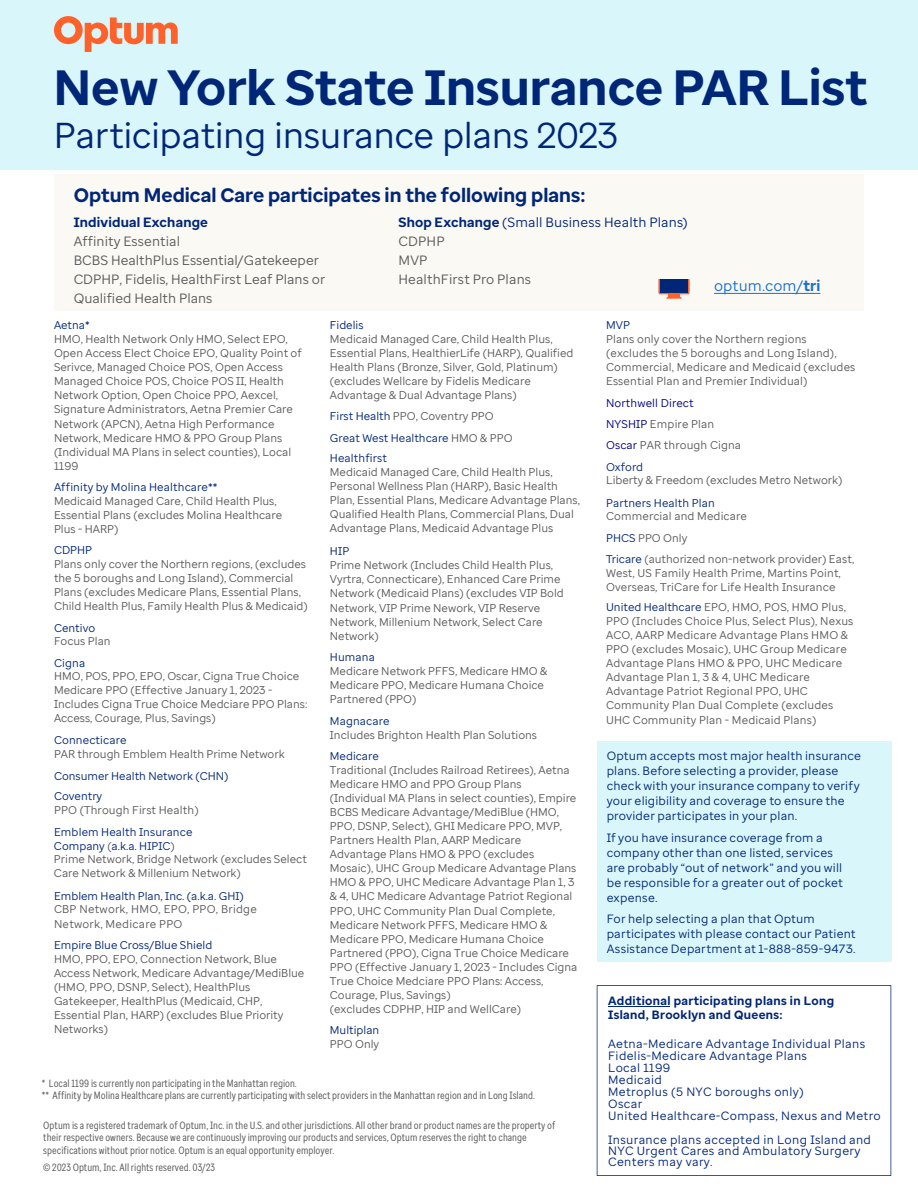
<style>
.page{position:relative;width:918px;height:1188px;background:#fff}
.page>*{position:absolute;margin:0;border:0;box-sizing:border-box;transform-origin:0 0}
.Headline{font:700 49.5px "Optum Sans";color:#002677}
.Headline-2{font:36px "Optum Sans";letter-spacing:-.015em;color:#002677}
.Intro{font:700 19.5px "Optum Sans";color:#002677}
.Call_to_action{font:15px "Optum Sans";letter-spacing:.005em;color:#196ecf}
.Body{font:13.5px/18.9px "Optum Sans";color:#5a5a5a}
.t1{font:12px/15px "Optum Sans";letter-spacing:.015em;color:#002677}
.t2{font:700 12px/14.4px "Optum Sans";letter-spacing:.03em;color:#002677}
.Body-2{font:11.25px/14.1px "Optum Sans";color:#5a5a5a}
.Body-3{font:11.25px/14.1px "Optum Sans";color:#5a5a5a}
.Body-4{font:11.25px/21px "Optum Sans";color:#002677}
.Body-5{font:11.25px/14px "Optum Sans";letter-spacing:.02em;color:#5a5a5a}
.Body-6{font:11.25px/21.3px "Optum Sans";letter-spacing:.01em;color:#000080}
.t3{font:10.5px/12.6px "Optum Sans Cond";color:#5a5a5a}
.s1{font-style:inherit}
.s2{font-weight:700;color:#002677}
.s3{color:#002677}
.s4{font-weight:700}
.s5{color:#5a5a5a}
</style>
<div class="page">
<img style="left:596px;top:985px;width:296px;height:191px">
<hr style="left:609px;top:1006px;width:61px;height:1px;background:#002677">
<div style="left:0;top:0;width:918px;height:170px;background:#d9f6fa"></div>
<div style="left:54px;top:174px;width:810px;height:136px;background:#fbf9f4"></div>
<svg style="left:658px;top:280px;width:32px;height:19px"></svg>
<div style="left:660px;top:280px;width:28px;height:13px;background:#002677"></div>
<svg style="left:54px;top:16px;width:124px;height:36px"></svg>
<div style="left:597px;top:742px;width:294px;height:220px;background:#d9f6fa"></div>
<hr style="left:714px;top:293px;width:106px;height:1px;background:#196ecf">
<p class="Headline" style="left:54px;top:55px;width:815px">New York State Insurance PAR List</p>
<p class="Headline-2" style="left:54px;top:112px;width:566px">Participating insurance plans 202<span class="s1">3</span></p>
<p class="Intro" style="left:74px;top:183px;width:513px">Optum <span class="s1">Medical Care</span> participates in the following plans:</p>
<p class="Body" style="left:74px;top:213px;width:253px"><span class="s2">Individual Exchange<br></span>Affinity Essential<br>BCBS HealthPlus Essential/Gatekeeper<br>CDPHP, Fidelis, HealthFirst Leaf Plans or<br>Qualified Health Plans</p>
<p class="Body" style="left:398px;top:213px;width:291px"><span class="s2">Shop Exchange</span> <span class="s3">(Small Business Health Plans)<br></span>CDPHP<br>MVP<br>HealthFirst Pro Plans</p>
<p class="Call_to_action" style="left:714px;top:276px;width:108px">optum.com/<span class="s4">tri</span></p>
<p class="Body-2" style="left:54px;top:318px;width:249px"><span class="s3">Aetna*<br></span>HMO, Health Network Only HMO, Select EPO, Open Access Elect Choice EPO, Quality Point of Serivce, Managed Choice POS, Open Access Managed Choice POS, Choice POS II, Health Network Option, Open Choice PPO, Aexcel, Signature Administrators, Aetna Premier Care Network (APCN), Aetna High Performance Network, Medicare HMO &amp; PPO Group Plans <span class="s1">(Individual MA Plans in select counties),</span> Local 1199</p>
<p class="Body-2" style="left:54px;top:480px;width:230px"><span class="s3">Affinity by Molina Healthcare**<br></span>Medicaid Managed Care, Child Health Plus, Essential Plans (<span class="s1">e</span>xcludes Molina Healthcare Plus - HARP)</p>
<p class="Body-2" style="left:54px;top:543px;width:255px"><span class="s3">CDPHP<br></span><span class="s1">Plans only cover the Northern regions, (excludes the 5 boroughs and Long Island), C</span>ommercial Plans (<span class="s1">e</span>xcludes Medicare Plans, Essential Plans, Child Health Plus, Family Health Plus &amp; Medicaid)</p>
<p class="Body-3" style="left:54px;top:621px;width:58px"><span class="s3">Centivo<br></span>Focus Plan</p>
<p class="Body-2" style="left:54px;top:656px;width:255px"><span class="s3">Cigna<br></span>HMO, POS, PPO, EPO, Oscar, Cigna True Choice Medicare PPO (Effective January 1, 2023 - Includes Cigna True Choice Medciare PPO Plans:<br>Access, Courage, Plus, Savings)</p>
<p class="Body-2" style="left:54px;top:733px;width:232px"><span class="s3">Connecticare<br></span>PAR through Emblem Health Prime Network</p>
<p class="Body-4" style="left:54px;top:765px;width:176px">Consumer Health Network (CHN)<br>Coventry</p>
<p class="Body-2" style="left:54px;top:799px;width:146px;line-height:21.6px">PPO (Through First Health)<br><span class="s3">Emblem Health Insurance</span></p>
<p class="Body-2" style="left:54px;top:839px;width:254px"><span class="s3">Company</span> <span class="s1">(</span><span class="s3">a.k.a. HIPIC</span><span class="s1">)<br></span>Prime Network, Bridge Network (<span class="s1">e</span>xcludes Select<br>Care Network &amp; Millenium Network)</p>
<p class="Body-5" style="left:54px;top:889px;width:204px"><span class="s3">Emblem Health Plan, Inc. (a.k.a. GHI)<br></span>CBP Network, HMO, EPO, PPO, Bridge<br>Network, Medicare PPO</p>
<p class="Body-3" style="left:54px;top:938px;width:252px"><span class="s3">Empire Blue Cross/Blue Shield<br></span>HMO, PPO, EPO, Connection Network, Blue Access Network, Medicare Advantage/MediBlue (HMO, PPO, DSNP, Select), HealthPlus Gatekeeper, HealthPlus (Medicaid, CHP, Essential Plan, HARP) (excludes Blue Priority Networks)</p>
<p class="Body-2" style="left:330px;top:318px;width:245px"><span class="s3">Fidelis<br></span>Medicaid Managed Care, Child Health Plus, Essential Plans, HealthierLife (HARP), Qualified Health Plans (Bronze, Silver, Gold, Platinum) (<span class="s1">e</span>xcludes Wellcare by Fidelis Medicare Advantage &amp; Dual Advantage Plans)</p>
<p class="Body-4" style="left:330px;top:406px;width:184px">First Health <span class="s5">PPO, Coventry PPO<br></span>Great West Healthcare <span class="s5">HMO &amp; PPO<br></span>Healthfirst</p>
<p class="Body-2" style="left:330px;top:465px;width:252px">Medicaid Managed Care, Child Health Plus, Personal Wellness Plan (HARP), Basic Health Plan, Essential Plans, Medicare Advantage Plans, Qualified Health Plans, Commercial Plans, Dual Advantage Plans, Medicaid Advantage Plus</p>
<p class="Body-2" style="left:330px;top:544px;width:235px"><span class="s3">HIP<br></span>Prime Network (Includes Child Health Plus,<br>Vyrtra, Connecticare), Enhanced Care Prime<br>Network (Medicaid Plans) (<span class="s1">e</span>xcludes VIP Bold<br>Network, VIP Prime Nework, VIP Reserve<br>Network, Millenium Network, Select Care<br>Network)</p>
<p class="Body-2" style="left:330px;top:650px;width:219px"><span class="s3">Humana<br></span>Medicare Network PFFS, Medicare HMO &amp;<br>Medicare PPO, Medicare Humana Choice<br>Partnered (PPO)</p>
<p class="Body-3" style="left:330px;top:714px;width:209px"><span class="s3">Magnacare<br></span>Includ<span class="s1">es</span> Brighton Health Plan Solutions</p>
<p class="Body-3" style="left:330px;top:749px;width:249px"><span class="s3">Medicare<br></span>Traditional (Includes Railroad Retirees), Aetna Medicare HMO and PPO Group Plans (Individual MA Plans in select counties), Empire BCBS Medicare Advantage/MediBlue (HMO, PPO, DSNP, Select), GHI Medicare PPO, MVP, Partners Health Plan, AARP Medicare Advantage Plans HMO &amp; PPO (excludes Mosaic), UHC Group Medicare Advantage Plans HMO &amp; PPO, UHC Medicare Advantage Plan 1, 3 &amp; 4, UHC Medicare Advantage Patriot Regional PPO, UHC Community Plan Dual Complete, Medicare Network PFFS, Medicare HMO &amp; Medicare PPO, Medicare Humana Choice Partnered (PPO), Cigna True Choice Medicare PPO (Effective January 1, 2023 - Includes Cigna True Choice Medciare PPO Plans: Access, Courage, Plus, Savings)<br>(excludes CDPHP, HIP and WellCare)</p>
<p class="Body-4" style="left:330px;top:1023px;width:51px;line-height:14.1px">Multiplan<br><span class="s5">PPO Only</span></p>
<p class="t3" style="left:42px;top:1077px;width:495px;line-height:12px">* Local 1199 is currently non participating in the Manhattan region<span class="s1">.<br></span>** Affinity by Molina Healthcare plans are currently participating with select providers in the Manhattan region and in Long Island.</p>
<p class="t3" style="left:43px;top:1119px;width:513px">Optum is a registered trademark of Optum, Inc. in the U.S. and other jurisdictions. All other brand or product names are the property of their respective owners. Because we are continuously improving our products and services, Optum reserves the right to change specifications without prior notice. Optum is an equal opportunity employer.</p>
<p class="t3" style="left:43px;top:1161px;width:173px">© 2023 Optum, Inc. All rights reserved. 03/23</p>
<p class="Body-2" style="left:606px;top:318px;width:251px"><span class="s3">MVP<br></span><span class="s1">Plans only cover the Northern regions (excludes the 5 boroughs and Long Island), C</span>ommercial, Medicare and Medicaid (<span class="s1">e</span>xcludes Essential Plan and Premier Individual)</p>
<p class="Body-6" style="left:606px;top:392px;width:137px">Northwell Direct<br>NYSHIP <span class="s5">Empire Plan<br></span>Oscar <span class="s5">PAR through Cigna<br></span><span class="s3">Oxford</span></p>
<p class="Body-2" style="left:606px;top:469px;width:238px;line-height:22.2px">Liberty &amp; Freedom (<span class="s1">e</span>xcludes Metro Network)<br><span class="s3">Partners Health Plan</span></p>
<p class="Body-2" style="left:606px;top:506px;width:142px;line-height:21.8px">Commercial and Medicare<br><span class="s3">PHCS</span> <span class="s1">PPO Only</span></p>
<p class="Body-2" style="left:606px;top:552px;width:250px"><span class="s3">Tricare</span> <span class="s1">(authorized non-network provider)</span> East,<br>West, US Family Health Prime, Martins Point,<br>Overseas, TriCare for Life Health Insurance</p>
<p class="Body-2" style="left:606px;top:600px;width:249px"><span class="s3">United Healthcare</span> EPO, HMO, POS, HMO Plus, PPO (Includes Choice Plus, Select Plus), Nexus ACO, AARP Medicare Advantage Plans HMO &amp; PPO (<span class="s1">e</span>xcludes Mosaic), UHC Group Medicare Advantage Plans HMO &amp; PPO, UHC Medicare Advantage Plan 1, 3 &amp; 4, UHC Medicare Advantage Patriot Regional PPO, UHC Community Plan Dual Complete (<span class="s1">e</span>xcludes UHC Community Plan - Medicaid Plans)</p>
<p class="t1" style="left:607px;top:748px;width:256px">Optum accepts most major health insurance plans. Before selecting a provider, please check with your insurance company to verify your eligibility and coverage to ensure the provider participates in your plan.</p>
<p class="t1" style="left:607px;top:830px;width:238px">If you have insurance coverage from a company other than one listed, services are probably “out of network” and you will be responsible for a greater out of pocket expense.</p>
<p class="t1" style="left:607px;top:912px;width:251px">For help selecting a plan that Optum participates with please contact our Patient<br>Assistance Department at 1-888-859-9473.</p>
<p class="t2" style="left:608px;top:993px;width:227px">Additional participating plans in Long<br>Island, Brooklyn and Queens:</p>
<p class="t1" style="left:608px;top:1038px;width:274px;line-height:12px">Aetna-Medicare Advantage Individual Plans<br>Fidelis-Medicare Advantage Plans<br>Local 1199<br>Medicaid<br>Metroplus (5 NYC boroughs only)<br>Oscar<br>United Healthcare-Compass, Nexus and Metro</p>
<p class="t1" style="left:608px;top:1135px;width:264px;line-height:10.8px">Insurance plans accepted in Long Island and<br>NYC Urgent Cares and Ambulatory Surgery<br>Centers may vary.</p>
</div>
